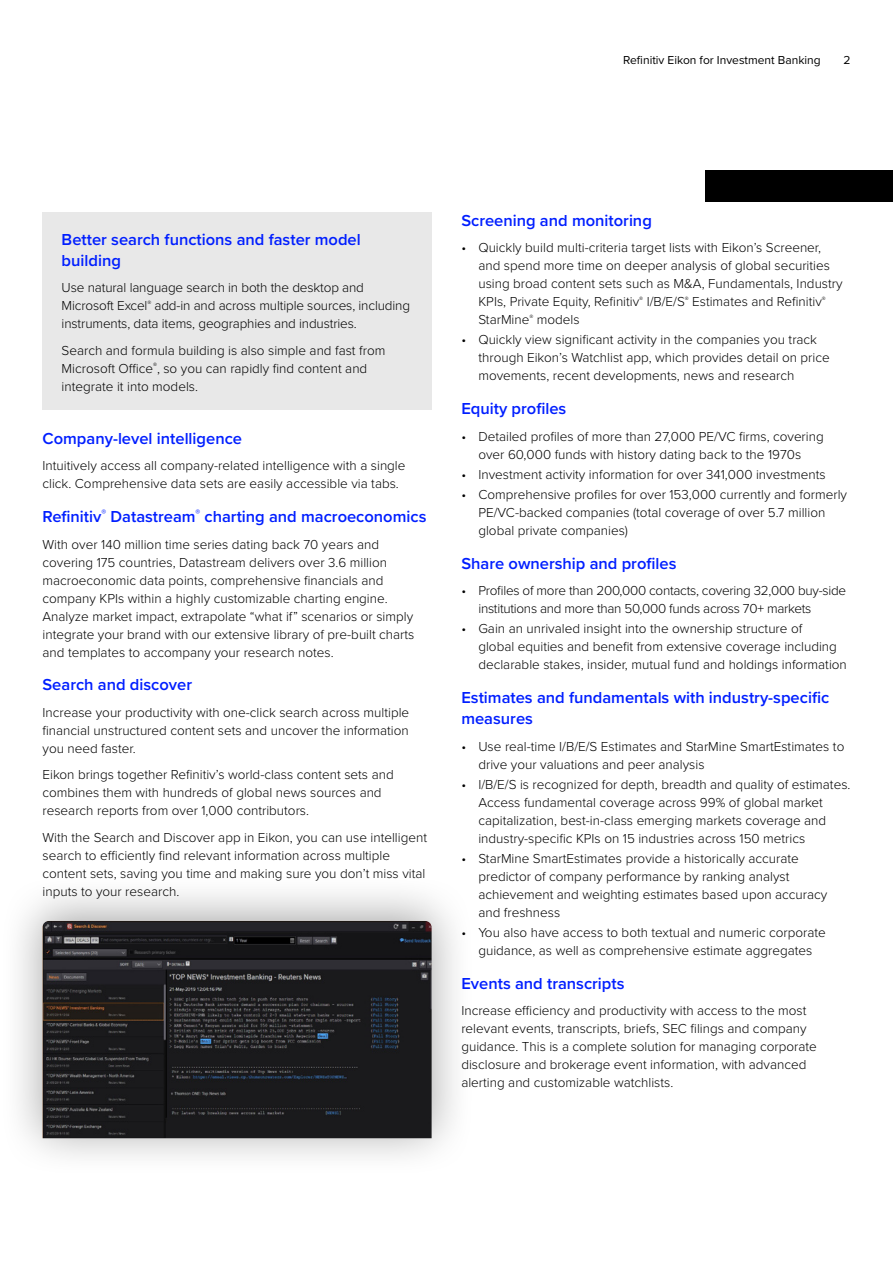
<style>
.page{position:relative;width:893px;height:1263px;background:#fff}
.page>*{position:absolute;margin:0;border:0;box-sizing:border-box;transform-origin:0 0}
.R_Body_Heading{font:600 16.5px/21px "Proxima Nova";color:#001eff}
.R_Body_copy{font:300 13.5px/18px "Proxima Nova";color:#000}
.R_Body_copy-2{font:300 13.5px/18px "Proxima Nova";letter-spacing:-.02em;color:#000}
.R_Page_Header{font:12px "Proxima Nova";color:#000}
</style>
<div class="page">
<div style="left:43px;top:213px;width:389px;height:197px;background:#e8e8e8"></div>
<div style="left:706px;top:170px;width:187px;height:32px;background:#000"></div>
<div style="left:0;top:873px;width:474px;height:304px;background:#000;opacity:.35"></div>
<img style="left:43px;top:921px;width:389px;height:217px">
<p class="R_Page_Header" style="left:623px;top:51px;width:199px">Refinitiv Eikon for Investment Banking</p>
<p class="R_Page_Header" style="left:843px;top:51px;width:9px">2</p>
<p class="R_Body_Heading" style="left:62px;top:228px;width:301px">Better search functions and faster model building</p>
<p class="R_Body_copy" style="left:62px;top:278px;width:350px">Use natural language search in both the desktop and<br>Microsoft Excel<sup>®</sup> add-in and across multiple sources, including instruments, data items, geographies and industries.</p>
<p class="R_Body_copy" style="left:62px;top:341px;width:325px">Search and formula building is also simple and fast from<br>Microsoft Office<sup>®</sup>, so you can rapidly find content and integrate it into models.</p>
<p class="R_Body_Heading" style="left:43px;top:427px;width:201px">Company-level intelligence</p>
<p class="R_Body_copy" style="left:43px;top:456px;width:364px">Intuitively access all company-related intelligence with a single click. Comprehensive data sets are easily accessible via tabs.</p>
<p class="R_Body_Heading" style="left:43px;top:505px;width:385px">Refinitiv<sup>®</sup> Datastream<sup>®</sup> charting and macroeconomics</p>
<p class="R_Body_copy" style="left:43px;top:534px;width:373px">With over 140 million time series dating back 70 years and covering 175 countries, Datastream delivers over 3.6 million macroeconomic data points, comprehensive financials and company KPIs within a highly customizable charting engine.<br>Analyze market impact, extrapolate “what if” scenarios or simply integrate your brand with our extensive library of pre-built charts and templates to accompany your research notes.</p>
<p class="R_Body_Heading" style="left:43px;top:674px;width:151px">Search and discover</p>
<p class="R_Body_copy" style="left:43px;top:702px;width:368px;text-align:justify">Increase your productivity with one-click search across multiple financial unstructured content sets and uncover the information you need faster.</p>
<p class="R_Body_copy" style="left:43px;top:765px;width:353px">Eikon brings together Refinitiv’s world-class content sets and combines them with hundreds of global news sources and research reports from over 1,000 contributors.</p>
<p class="R_Body_copy" style="left:43px;top:827px;width:386px">With the Search and Discover app in Eikon, you can use intelligent search to efficiently find relevant information across multiple content sets, saving you time and making sure you don’t miss vital inputs to your research.</p>
<p class="R_Body_Heading" style="left:461px;top:209px;width:192px">Screening and monitoring</p>
<p class="R_Body_copy" style="left:478px;top:238px;width:366px;text-indent:-17px">• Quickly build multi-criteria target lists with Eikon’s Screener, and spend more time on deeper analysis of global securities using broad content sets such as M&amp;A, Fundamentals, Industry KPIs, Private Equity, Refinitiv<sup>®</sup> I/B/E/S<sup>®</sup> Estimates and Refinitiv<sup>® </sup>StarMine<sup>®</sup> models</p>
<p class="R_Body_copy" style="left:478px;top:330px;width:353px;text-indent:-17px">• Quickly view significant activity in the companies you track through Eikon’s Watchlist app, which provides detail on price movements, recent developments, news and research</p>
<p class="R_Body_Heading" style="left:461px;top:398px;width:106px">Equity profiles</p>
<p class="R_Body_copy" style="left:461px;top:426px;width:364px;text-align:center">• Detailed profiles of more than 27,000 PE/VC firms, covering over 60,000 funds with history dating back to the 1970s</p>
<p class="R_Body_copy" style="left:461px;top:464px;width:366px">• Investment activity information for over 341,000 investments</p>
<p class="R_Body_copy" style="left:478px;top:485px;width:370px;text-indent:-17px">• Comprehensive profiles for over 153,000 currently and formerly<br>PE/VC-backed companies (total coverage of over 5.7 million global private companies)</p>
<p class="R_Body_Heading" style="left:461px;top:552px;width:217px">Share ownership and profiles</p>
<p class="R_Body_copy-2" style="left:478px;top:581px;width:369px;text-indent:-17px">• Profiles of more than 200,000 contacts, covering 32,000 buy-side institutions and more than 50,000 funds across 70+ markets</p>
<p class="R_Body_copy" style="left:478px;top:619px;width:370px;text-indent:-17px">• Gain an unrivaled insight into the ownership structure of<br>global equities and benefit from extensive coverage including declarable stakes, insider, mutual fund and holdings information</p>
<p class="R_Body_Heading" style="left:461px;top:686px;width:369px">Estimates and fundamentals with industry-specific measures</p>
<p class="R_Body_copy" style="left:478px;top:736px;width:367px;text-indent:-17px">• Use real-time I/B/E/S Estimates and StarMine SmartEstimates to drive your valuations and peer analysis</p>
<p class="R_Body_copy" style="left:478px;top:774px;width:374px;text-indent:-17px">• I/B/E/S is recognized for depth, breadth and quality of estimates.<br>Access fundamental coverage across 99% of global market capitalization, best-in-class emerging markets coverage and industry-specific KPIs on 15 industries across 150 metrics</p>
<p class="R_Body_copy" style="left:478px;top:848px;width:350px;text-indent:-17px">• StarMine SmartEstimates provide a historically accurate predictor of company performance by ranking analyst achievement and weighting estimates based upon accuracy and freshness</p>
<p class="R_Body_copy" style="left:461px;top:923px;width:366px;text-align:center">• You also have access to both textual and numeric corporate guidance, as well as comprehensive estimate aggregates</p>
<p class="R_Body_Heading" style="left:461px;top:972px;width:165px">Events and transcripts</p>
<p class="R_Body_copy" style="left:461px;top:1001px;width:357px">Increase efficiency and productivity with access to the most relevant events, transcripts, briefs, SEC filings and company guidance. This is a complete solution for managing corporate disclosure and brokerage event information, with advanced alerting and customizable watchlists.</p>
</div>
